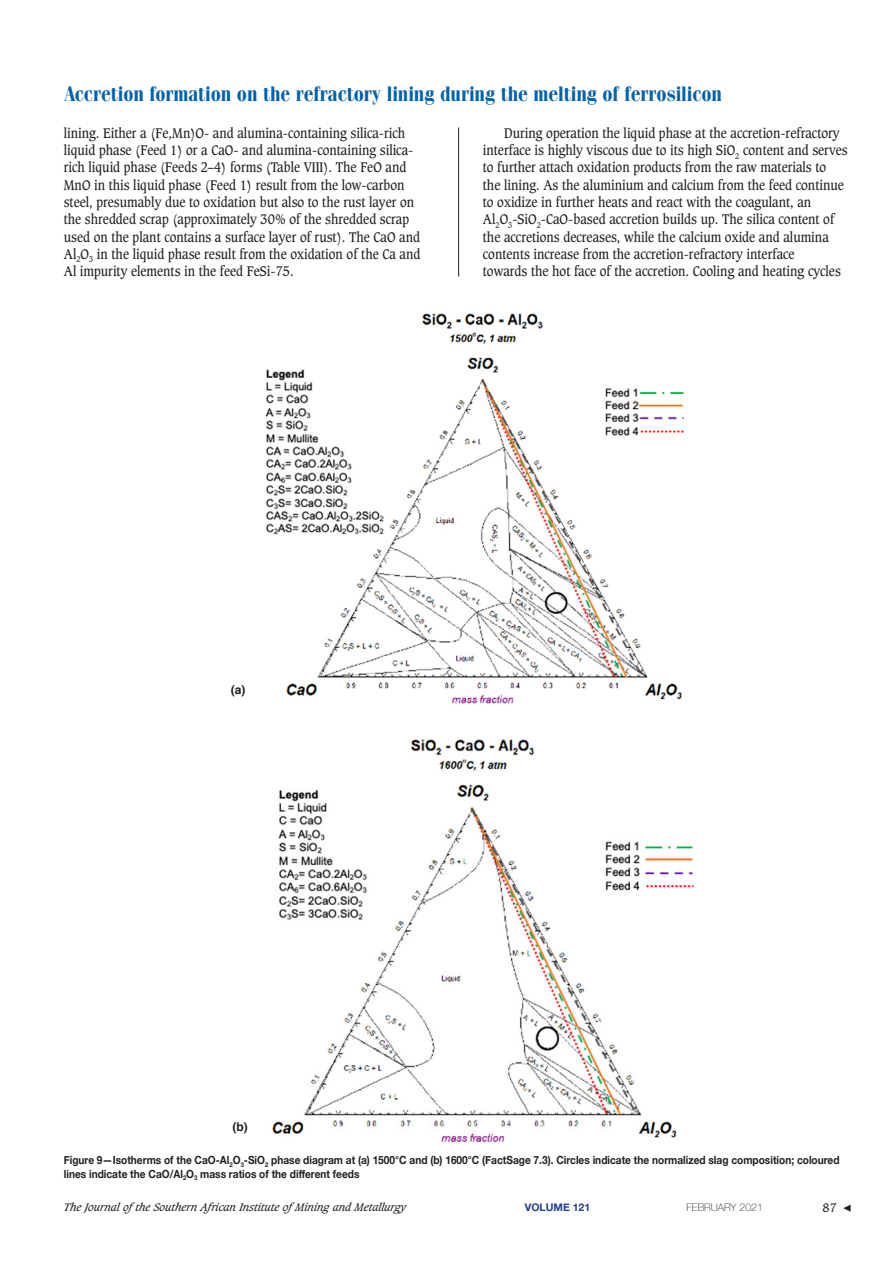
<style>
.page{position:relative;width:893px;height:1263px;background:#fff}
.page>*{position:absolute;margin:0;border:0;box-sizing:border-box;transform-origin:0 0}
.t1{font:21px "Cg Fenice Bd";color:#0161aa;scale:.9 1}
.Body_Copy{font:13.5px/17.2px "Caxton";color:#231f20;scale:.9 1}
.t2{font:700 12px "Helvetica";color:#231f20}
.t3{font:12px "Caxton";color:#231f20}
.Figure_captions{font:700 11.25px/13.5px "Helvetica Neue";color:#231f20;scale:.9 1}
.t4{font:italic 10.5px "Caxton";color:#231f20}
.t5{font:100 10.5px "Helvetica Neue";color:#231f20}
.t6{font:700 10.5px "Helvetica Neue";color:#253f8e}
.s1{font-family:"Minion Pro";font-size:15px}
</style>
<div class="page">
<hr style="left:458px;top:128px;width:1px;height:148px;background:#231f20">
<img style="left:265px;top:313px;width:419px;height:391px">
<img style="left:272px;top:739px;width:422px;height:404px">
<h1 class="t1" style="left:64px;top:81px;width:733px">Accretion formation on the refractory lining during the melting of ferrosilicon</h1>
<p class="Body_Copy" style="left:64px;top:125px;width:398px">lining. Either a (Fe,Mn)O- and alumina-containing silica-rich liquid phase (Feed 1) or a CaO- and alumina-containing silica&shy;rich liquid phase (Feeds 2–4) forms (Table VIII). The FeO and MnO in this liquid phase (Feed 1) result from the low-carbon steel, presumably due to oxidation but also to the rust layer on the shredded scrap (approximately 30% of the shredded scrap used on the plant contains a surface layer of rust). The CaO and Al<sub>2</sub>O<sub>3</sub> in the liquid phase result from the oxidation of the Ca and Al impurity elements in the feed FeSi-75.</p>
<p class="Body_Copy" style="left:483px;top:125px;width:407px;text-indent:21px">During operation the liquid phase at the accretion-refractory interface is highly viscous due to its high SiO<sub>2</sub> content and serves to further attach oxidation products from the raw materials to<br>the lining. As the aluminium and calcium from the feed continue to oxidize in further heats and react with the coagulant, an Al<sub>2</sub>O<sub>3</sub>-SiO<sub>2</sub>-CaO-based accretion builds up. The silica content of the accretions decreases, while the calcium oxide and alumina contents increase from the accretion-refractory interface<br>towards the hot face of the accretion. Cooling and heating cycles</p>
<p class="t2" style="left:231px;top:680px;width:16px">(a)</p>
<p class="t2" style="left:232px;top:1116px;width:17px">(b)</p>
<p class="Figure_captions" style="left:64px;top:1153px;width:863px">Figure 9—Isotherms of the CaO-Al<sub>2</sub>O<sub>3</sub>-SiO<sub>2</sub> phase diagram at (a) 1500°C and (b) 1600°C (FactSage 7.3). Circles indicate the normalized slag composition; coloured lines indicate the CaO/Al<sub>2</sub>O<sub>3</sub> mass ratios of the different feeds</p>
<p class="t4" style="left:64px;top:1201px;width:344px">The Journal ofthe Southern African Institute ofMining and Metallurgy</p>
<p class="t6" style="left:525px;top:1199px;width:67px">VOLUME 121</p>
<p class="t5" style="left:686px;top:1199px;width:78px">FEBRUARY 2021</p>
<p class="t3" style="left:823px;top:1200px;width:31px">87 <span class="s1">◀</span></p>
</div>
